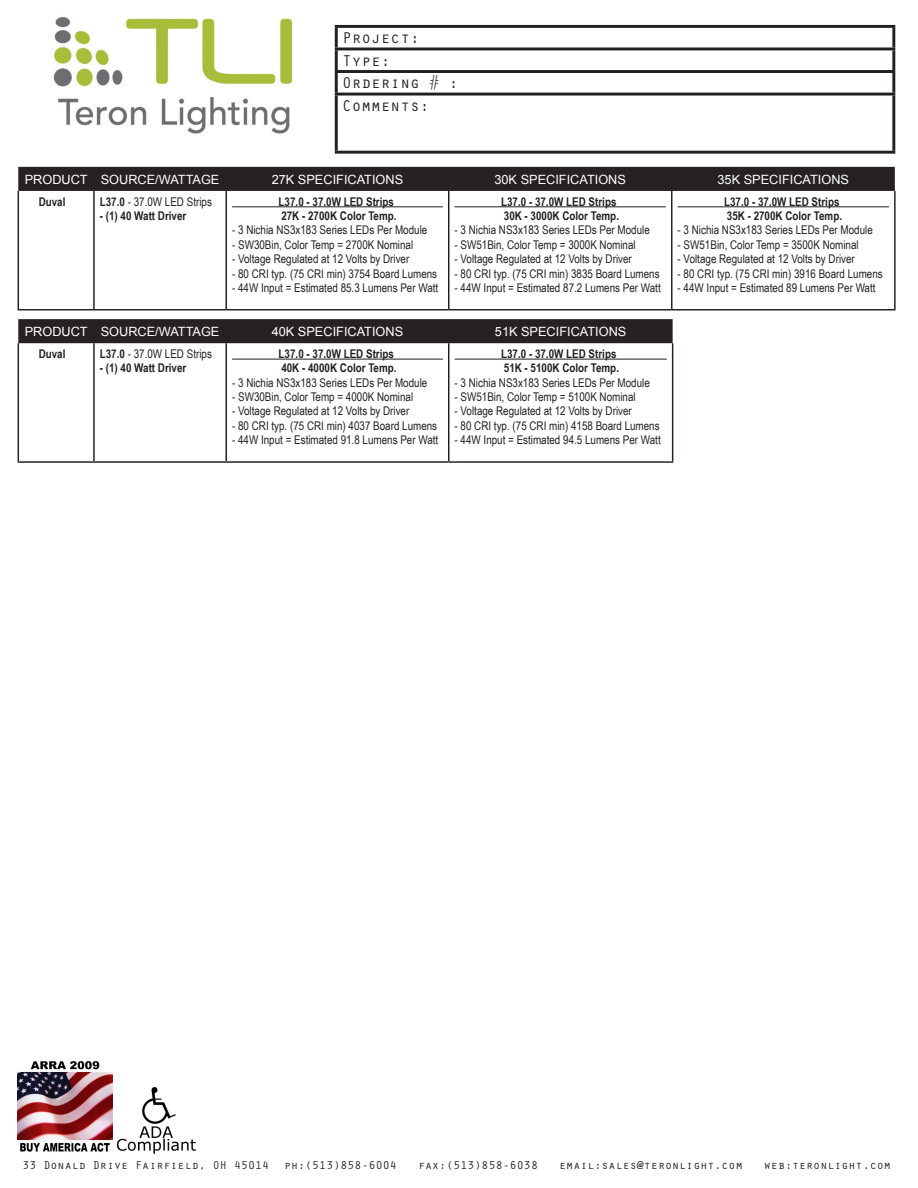
<style>
.page{position:relative;width:918px;height:1188px;background:#fff}
.page>*{position:absolute;margin:0;border:0;box-sizing:border-box;transform-origin:0 0}
.t1{font:16.2px/22.5px "Orator Std";color:#231f20}
.t2{font:12.75px "Arial";color:#fffeff}
.t3{font:12.75px "Arial";color:#fffefd}
.t4{font:12.75px "Arial";color:#fff}
.t5{font:12.75px "Arial";color:#fffdfd}
.t6{font:12px "Arial Narrow";color:#231f20}
.t7{font:700 12px "Arial Narrow";color:#231f20}
.t8{font:11.7px "Orator Std";color:#231f20}
.s1{font-weight:700}
</style>
<div class="page">
<hr style="left:335px;top:25px;width:560px;height:3px;background:#231f20">
<hr style="left:335px;top:28px;width:3px;height:19px;background:#231f20">
<hr style="left:892px;top:28px;width:3px;height:19px;background:#231f20">
<hr style="left:335px;top:47px;width:560px;height:3px;background:#231f20">
<hr style="left:335px;top:50px;width:3px;height:20px;background:#231f20">
<hr style="left:892px;top:50px;width:3px;height:20px;background:#231f20">
<hr style="left:335px;top:70px;width:560px;height:3px;background:#231f20">
<hr style="left:335px;top:73px;width:3px;height:20px;background:#231f20">
<hr style="left:892px;top:73px;width:3px;height:20px;background:#231f20">
<hr style="left:335px;top:93px;width:560px;height:3px;background:#231f20">
<hr style="left:335px;top:96px;width:3px;height:55px;background:#231f20">
<hr style="left:892px;top:96px;width:3px;height:55px;background:#231f20">
<hr style="left:335px;top:151px;width:560px;height:3px;background:#231f20">
<img style="left:53px;top:17px;width:240px;height:117px">
<img style="left:18px;top:1061px;width:95px;height:91px">
<div style="left:18px;top:167px;width:877px;height:24px;background:#262223"></div>
<hr style="left:18px;top:191px;width:1px;height:118px;background:#231f20">
<hr style="left:93px;top:191px;width:2px;height:118px;background:#231f20">
<hr style="left:226px;top:191px;width:1px;height:118px;background:#231f20">
<hr style="left:448px;top:191px;width:1px;height:118px;background:#231f20">
<hr style="left:671px;top:191px;width:1px;height:118px;background:#231f20">
<hr style="left:894px;top:191px;width:2px;height:118px;background:#231f20">
<hr style="left:18px;top:309px;width:76px;height:1px;background:#231f20">
<hr style="left:94px;top:309px;width:132px;height:1px;background:#231f20">
<hr style="left:226px;top:309px;width:223px;height:1px;background:#231f20">
<hr style="left:449px;top:309px;width:223px;height:1px;background:#231f20">
<hr style="left:672px;top:309px;width:224px;height:1px;background:#231f20">
<hr style="left:232px;top:206px;width:211px;height:1px;background:#231f20">
<hr style="left:455px;top:206px;width:211px;height:1px;background:#231f20">
<hr style="left:678px;top:206px;width:211px;height:1px;background:#231f20">
<img style="left:116px;top:1088px;width:79px;height:66px">
<div style="left:18px;top:319px;width:655px;height:24px;background:#262223"></div>
<hr style="left:18px;top:343px;width:1px;height:118px;background:#231f20">
<hr style="left:93px;top:343px;width:2px;height:118px;background:#231f20">
<hr style="left:226px;top:343px;width:1px;height:118px;background:#231f20">
<hr style="left:448px;top:343px;width:1px;height:118px;background:#231f20">
<hr style="left:672px;top:343px;width:1px;height:118px;background:#231f20">
<hr style="left:18px;top:461px;width:76px;height:2px;background:#231f20">
<hr style="left:94px;top:461px;width:132px;height:2px;background:#231f20">
<hr style="left:226px;top:461px;width:223px;height:2px;background:#231f20">
<hr style="left:449px;top:461px;width:224px;height:2px;background:#231f20">
<hr style="left:232px;top:359px;width:211px;height:1px;background:#231f20">
<hr style="left:455px;top:359px;width:212px;height:1px;background:#231f20">
<h1 class="t1" style="left:342px;top:26px;width:118px">Project:<br>Type:<br>Ordering # :<br>Comments:</h1>
<p class="t4" style="left:25px;top:171px;width:65px">PRODUCT</p>
<p class="t5" style="left:101px;top:171px;width:120px">SOURCE/WATTAGE</p>
<p class="t2" style="left:272px;top:171px;width:133px">27K SPECIFICATIONS</p>
<p class="t3" style="left:494px;top:171px;width:133px">30K SPECIFICATIONS</p>
<p class="t4" style="left:718px;top:171px;width:133px">35K SPECIFICATIONS</p>
<p class="t7" style="left:39px;top:193px;width:28px">Duval</p>
<p class="t6" style="left:100px;top:193px;width:114px"><span class="s1">L37.0</span> - 37.0W LED Strips</p>
<p class="t7" style="left:100px;top:207px;width:88px">- (1) 40 Watt Driver</p>
<p class="t7" style="left:279px;top:192px;width:117px">L37.0 - 37.0W LED Strips</p>
<p class="t7" style="left:281px;top:207px;width:117px">27K - 2700K Color Temp.</p>
<p class="t6" style="left:232px;top:221px;width:197px">- 3 Nichia NS3x183 Series LEDs Per Module</p>
<p class="t6" style="left:232px;top:236px;width:183px">- SW30Bin, Color Temp = 2700K Nominal</p>
<p class="t6" style="left:232px;top:250px;width:179px">- Voltage Regulated at 12 Volts by Driver</p>
<p class="t6" style="left:232px;top:265px;width:207px">- 80 CRI typ. (75 CRI min) 3754 Board Lumens</p>
<p class="t6" style="left:232px;top:279px;width:208px">- 44W Input = Estimated 85.3 Lumens Per Watt</p>
<p class="t7" style="left:501px;top:192px;width:117px">L37.0 - 37.0W LED Strips</p>
<p class="t7" style="left:504px;top:207px;width:117px">30K - 3000K Color Temp.</p>
<p class="t6" style="left:455px;top:221px;width:197px">- 3 Nichia NS3x183 Series LEDs Per Module</p>
<p class="t6" style="left:455px;top:236px;width:183px">- SW51Bin, Color Temp = 3000K Nominal</p>
<p class="t6" style="left:455px;top:250px;width:179px">- Voltage Regulated at 12 Volts by Driver</p>
<p class="t6" style="left:455px;top:265px;width:207px">- 80 CRI typ. (75 CRI min) 3835 Board Lumens</p>
<p class="t6" style="left:455px;top:279px;width:208px">- 44W Input = Estimated 87.2 Lumens Per Watt</p>
<p class="t7" style="left:724px;top:192px;width:117px">L37.0 - 37.0W LED Strips</p>
<p class="t7" style="left:727px;top:207px;width:117px">35K - 2700K Color Temp.</p>
<p class="t6" style="left:678px;top:221px;width:197px">- 3 Nichia NS3x183 Series LEDs Per Module</p>
<p class="t6" style="left:678px;top:236px;width:183px">- SW51Bin, Color Temp = 3500K Nominal</p>
<p class="t6" style="left:678px;top:250px;width:179px">- Voltage Regulated at 12 Volts by Driver</p>
<p class="t6" style="left:678px;top:265px;width:207px">- 80 CRI typ. (75 CRI min) 3916 Board Lumens</p>
<p class="t6" style="left:678px;top:279px;width:199px">- 44W Input = Estimated 89 Lumens Per Watt</p>
<p class="t4" style="left:25px;top:323px;width:65px">PRODUCT</p>
<p class="t5" style="left:101px;top:323px;width:120px">SOURCE/WATTAGE</p>
<p class="t2" style="left:272px;top:323px;width:133px">40K SPECIFICATIONS</p>
<p class="t3" style="left:495px;top:323px;width:133px">51K SPECIFICATIONS</p>
<p class="t7" style="left:39px;top:345px;width:28px">Duval</p>
<p class="t6" style="left:100px;top:345px;width:114px"><span class="s1">L37.0</span> - 37.0W LED Strips</p>
<p class="t7" style="left:100px;top:359px;width:88px">- (1) 40 Watt Driver</p>
<p class="t7" style="left:279px;top:345px;width:117px">L37.0 - 37.0W LED Strips</p>
<p class="t7" style="left:281px;top:359px;width:117px">40K - 4000K Color Temp.</p>
<p class="t6" style="left:232px;top:374px;width:197px">- 3 Nichia NS3x183 Series LEDs Per Module</p>
<p class="t6" style="left:232px;top:388px;width:183px">- SW30Bin, Color Temp = 4000K Nominal</p>
<p class="t6" style="left:232px;top:402px;width:179px">- Voltage Regulated at 12 Volts by Driver</p>
<p class="t6" style="left:232px;top:417px;width:207px">- 80 CRI typ. (75 CRI min) 4037 Board Lumens</p>
<p class="t6" style="left:232px;top:431px;width:208px">- 44W Input = Estimated 91.8 Lumens Per Watt</p>
<p class="t7" style="left:501px;top:345px;width:117px">L37.0 - 37.0W LED Strips</p>
<p class="t7" style="left:504px;top:359px;width:117px">51K - 5100K Color Temp.</p>
<p class="t6" style="left:455px;top:374px;width:197px">- 3 Nichia NS3x183 Series LEDs Per Module</p>
<p class="t6" style="left:455px;top:388px;width:183px">- SW51Bin, Color Temp = 5100K Nominal</p>
<p class="t6" style="left:455px;top:402px;width:179px">- Voltage Regulated at 12 Volts by Driver</p>
<p class="t6" style="left:455px;top:417px;width:207px">- 80 CRI typ. (75 CRI min) 4158 Board Lumens</p>
<p class="t6" style="left:455px;top:431px;width:208px">- 44W Input = Estimated 94.5 Lumens Per Watt</p>
<p class="t8" style="left:22px;top:1157px;width:376px">33 Donald Drive Fairfield, OH 45014 ph:(513)858-6004</p>
<p class="t8" style="left:418px;top:1157px;width:121px">fax:(513)858-6038</p>
<p class="t8" style="left:559px;top:1157px;width:185px">email:sales@teronlight.com</p>
<p class="t8" style="left:764px;top:1157px;width:129px">web:teronlight.com</p>
</div>
